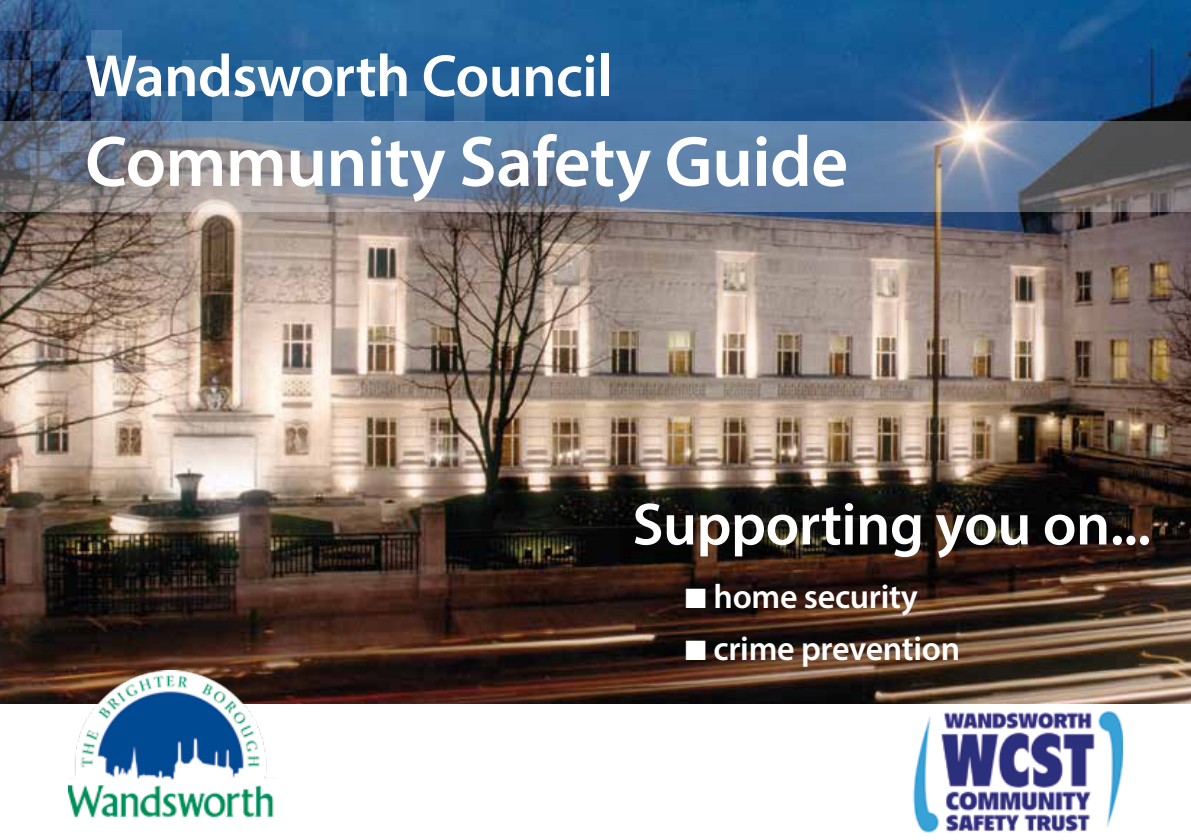
<style>
.page{position:relative;width:1191px;height:840px;background:#fff}
.page>*{position:absolute;margin:0;border:0;box-sizing:border-box;transform-origin:0 0}
.t1{font:600 72px "Myriad Pro";letter-spacing:-.01em;color:#fff}
.t2{font:600 60px "Myriad Pro";letter-spacing:-.01em;color:#fff}
.t3{font:600 34px "Myriad Pro";letter-spacing:-.01em;color:#fff}
</style>
<div class="page">
<img style="left:0;top:0;width:1191px;height:703px">
<svg style="left:0;top:121px;width:1191px;height:91px;background:#6e7f96"></svg>
<svg style="left:0;top:61px;width:30px;height:30px"></svg>
<svg style="left:30px;top:91px;width:31px;height:30px"></svg>
<div style="left:121px;top:61px;width:31px;height:30px;background:#4476a3"></div>
<svg style="left:152px;top:91px;width:30px;height:30px"></svg>
<svg style="left:61px;top:61px;width:30px;height:30px"></svg>
<svg style="left:91px;top:91px;width:30px;height:30px"></svg>
<div style="left:182px;top:61px;width:30px;height:30px;background:#3f73a2"></div>
<div style="left:212px;top:91px;width:30px;height:30px;background:#4274a3"></div>
<div style="left:242px;top:61px;width:31px;height:30px;background:#3d75a3"></div>
<div style="left:273px;top:91px;width:30px;height:30px;background:#4073a1"></div>
<div style="left:303px;top:61px;width:30px;height:30px;background:#4377a6"></div>
<div style="left:333px;top:91px;width:31px;height:30px;background:#3e71a1"></div>
<div style="left:364px;top:61px;width:30px;height:30px;background:#4276a5"></div>
<div style="left:394px;top:91px;width:30px;height:30px;background:#3e71a1"></div>
<div style="left:455px;top:91px;width:30px;height:30px;background:#3c709f"></div>
<div style="left:91px;top:30px;width:30px;height:31px;background:#4276a5"></div>
<svg style="left:30px;top:30px;width:31px;height:31px"></svg>
<svg style="left:0;top:0;width:30px;height:30px"></svg>
<svg style="left:182px;top:152px;width:30px;height:30px"></svg>
<svg style="left:61px;top:121px;width:30px;height:31px"></svg>
<svg style="left:121px;top:182px;width:31px;height:30px"></svg>
<svg style="left:30px;top:152px;width:31px;height:30px"></svg>
<svg style="left:61px;top:182px;width:30px;height:30px"></svg>
<svg style="left:152px;top:212px;width:30px;height:30px"></svg>
<svg style="left:91px;top:242px;width:30px;height:31px"></svg>
<svg style="left:30px;top:273px;width:31px;height:30px"></svg>
<img style="left:68px;top:670px;width:208px;height:148px">
<img style="left:913px;top:711px;width:210px;height:122px">
<p class="t2" style="left:85px;top:38px;width:529px">Wandsworth Council</p>
<p class="t1" style="left:85px;top:116px;width:764px">Community Safety Guide</p>
<p class="t2" style="left:632px;top:486px;width:520px">Supporting you on...</p>
<p class="t3" style="left:685px;top:575px;width:234px">■ home security</p>
<p class="t3" style="left:685px;top:626px;width:276px">■ crime prevention</p>
</div>
